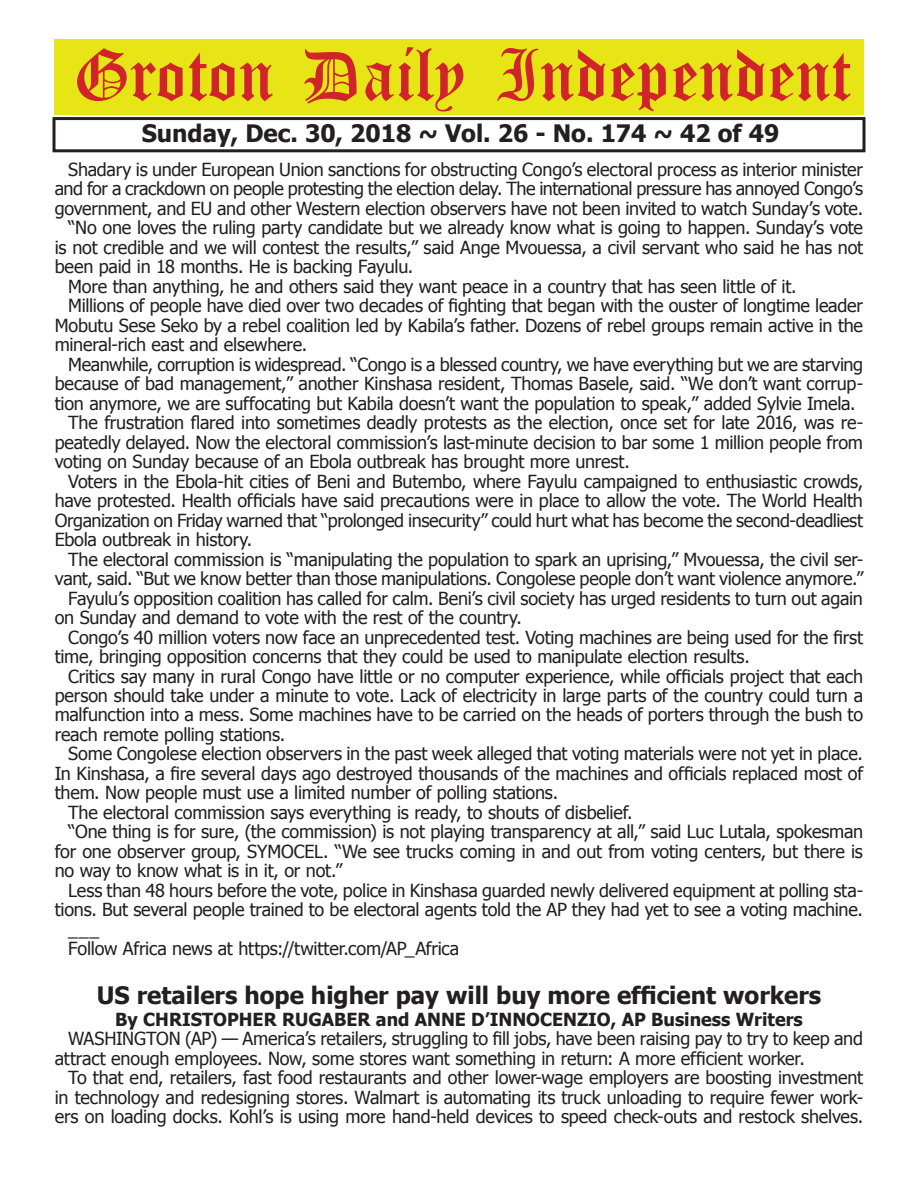
<style>
.page{position:relative;width:918px;height:1188px;background:#fff}
.page>*{position:absolute;margin:0;border:0;box-sizing:border-box;transform-origin:0 0}
.t1{font:54px "Old English Five";color:#d1232a}
.t2{font:700 24px "Tahoma";color:#231f20}
.t3{font:18px/19.5px "Tahoma";letter-spacing:-.015em;color:#231f20}
.t4{font:700 18px "Tahoma";color:#231f20}
</style>
<div class="page">
<div style="left:52px;top:117px;width:814px;height:35px;border:3px solid #231f20"></div>
<div style="left:54px;top:40px;width:810px;height:75px;background:#e7e515"></div>
<h1 class="t1" style="left:73px;top:50px;width:779px">Groton Daily Independent</h1>
<h2 class="t2" style="left:142px;top:116px;width:639px">Sunday, Dec. 30, 2018 ~ Vol. 26 - No. 174 ~ 42 of 49</h2>
<p class="t3" style="left:68px;top:159px;width:796px">Shadary is under European Union sanctions for obstructing Congo’s electoral process as interior minister</p>
<p class="t3" style="left:55px;top:178px;width:810px">and for a crackdown on people protesting the election delay. The international pressure has annoyed Congo’s</p>
<p class="t3" style="left:55px;top:198px;width:810px">government, and EU and other Western election observers have not been invited to watch Sunday’s vote.</p>
<p class="t3" style="left:68px;top:217px;width:796px">“No one loves the ruling party candidate but we already know what is going to happen. Sunday’s vote</p>
<p class="t3" style="left:55px;top:237px;width:810px">is not credible and we will contest the results,” said Ange Mvouessa, a civil servant who said he has not</p>
<p class="t3" style="left:55px;top:256px;width:360px">been paid in 18 months. He is backing Fayulu.</p>
<p class="t3" style="left:68px;top:276px;width:730px">More than anything, he and others said they want peace in a country that has seen little of it.</p>
<p class="t3" style="left:68px;top:295px;width:796px">Millions of people have died over two decades of fighting that began with the ouster of longtime leader</p>
<p class="t3" style="left:55px;top:314px;width:810px">Mobutu Sese Seko by a rebel coalition led by Kabila’s father. Dozens of rebel groups remain active in the</p>
<p class="t3" style="left:55px;top:334px;width:254px">mineral-rich east and elsewhere.</p>
<p class="t3" style="left:68px;top:353px;width:797px">Meanwhile, corruption is widespread. “Congo is a blessed country, we have everything but we are starving</p>
<p class="t3" style="left:55px;top:373px;width:810px">because of bad management,” another Kinshasa resident, Thomas Basele, said. “We don’t want corrup-</p>
<p class="t3" style="left:55px;top:392px;width:802px">tion anymore, we are suffocating but Kabila doesn’t want the population to speak,” added Sylvie Imela.</p>
<p class="t3" style="left:68px;top:412px;width:796px">The frustration flared into sometimes deadly protests as the election, once set for late 2016, was re-</p>
<p class="t3" style="left:55px;top:431px;width:810px">peatedly delayed. Now the electoral commission’s last-minute decision to bar some 1 million people from</p>
<p class="t3" style="left:55px;top:451px;width:577px">voting on Sunday because of an Ebola outbreak has brought more unrest.</p>
<p class="t3" style="left:68px;top:470px;width:797px">Voters in the Ebola-hit cities of Beni and Butembo, where Fayulu campaigned to enthusiastic crowds,</p>
<p class="t3" style="left:55px;top:490px;width:810px">have protested. Health officials have said precautions were in place to allow the vote. The World Health</p>
<p class="t3" style="left:55px;top:509px;width:810px">Organization on Friday warned that “prolonged insecurity” could hurt what has become the second-deadliest</p>
<p class="t3" style="left:55px;top:529px;width:199px">Ebola outbreak in history.</p>
<p class="t3" style="left:68px;top:548px;width:796px">The electoral commission is “manipulating the population to spark an uprising,” Mvouessa, the civil ser-</p>
<p class="t3" style="left:55px;top:568px;width:810px">vant, said. “But we know better than those manipulations. Congolese people don’t want violence anymore.”</p>
<p class="t3" style="left:68px;top:587px;width:796px">Fayulu’s opposition coalition has called for calm. Beni’s civil society has urged residents to turn out again</p>
<p class="t3" style="left:55px;top:607px;width:469px">on Sunday and demand to vote with the rest of the country.</p>
<p class="t3" style="left:68px;top:626px;width:796px">Congo’s 40 million voters now face an unprecedented test. Voting machines are being used for the first</p>
<p class="t3" style="left:55px;top:646px;width:697px">time, bringing opposition concerns that they could be used to manipulate election results.</p>
<p class="t3" style="left:68px;top:665px;width:796px">Critics say many in rural Congo have little or no computer experience, while officials project that each</p>
<p class="t3" style="left:55px;top:685px;width:810px">person should take under a minute to vote. Lack of electricity in large parts of the country could turn a</p>
<p class="t3" style="left:55px;top:704px;width:810px">malfunction into a mess. Some machines have to be carried on the heads of porters through the bush to</p>
<p class="t3" style="left:55px;top:724px;width:232px">reach remote polling stations.</p>
<p class="t3" style="left:68px;top:743px;width:796px">Some Congolese election observers in the past week alleged that voting materials were not yet in place.</p>
<p class="t3" style="left:55px;top:763px;width:810px">In Kinshasa, a fire several days ago destroyed thousands of the machines and officials replaced most of</p>
<p class="t3" style="left:55px;top:782px;width:505px">them. Now people must use a limited number of polling stations.</p>
<p class="t3" style="left:68px;top:802px;width:566px">The electoral commission says everything is ready, to shouts of disbelief.</p>
<p class="t3" style="left:68px;top:821px;width:797px">“One thing is for sure, (the commission) is not playing transparency at all,” said Luc Lutala, spokesman</p>
<p class="t3" style="left:55px;top:841px;width:810px">for one observer group, SYMOCEL. “We see trucks coming in and out from voting centers, but there is</p>
<p class="t3" style="left:55px;top:860px;width:289px">no way to know what is in it, or not.”</p>
<p class="t3" style="left:68px;top:880px;width:796px">Less than 48 hours before the vote, police in Kinshasa guarded newly delivered equipment at polling sta-</p>
<p class="t3" style="left:55px;top:899px;width:810px">tions. But several people trained to be electoral agents told the AP they had yet to see a voting machine.</p>
<p class="t3" style="left:68px;top:919px;width:33px">___</p>
<p class="t3" style="left:68px;top:938px;width:393px">Follow Africa news at https://twitter.com/AP_Africa</p>
<h2 class="t2" style="left:97px;top:978px;width:726px">US retailers hope higher pay will buy more efficient workers</h2>
<p class="t4" style="left:115px;top:1006px;width:689px">By CHRISTOPHER RUGABER and ANNE D’INNOCENZIO, AP Business Writers</p>
<p class="t3" style="left:55px;top:1028px;width:810px;text-indent:14px">WASHINGTON (AP) — America’s retailers, struggling to fill jobs, have been raising pay to try to keep and attract enough employees. Now, some stores want something in return: A more efficient worker.</p>
<p class="t3" style="left:55px;top:1067px;width:810px;text-align:justify;text-indent:14px">To that end, retailers, fast food restaurants and other lower-wage employers are boosting investment in technology and redesigning stores. Walmart is automating its truck unloading to require fewer work&shy;ers on loading docks. Kohl’s is using more hand-held devices to speed check-outs and restock shelves.</p>
</div>
